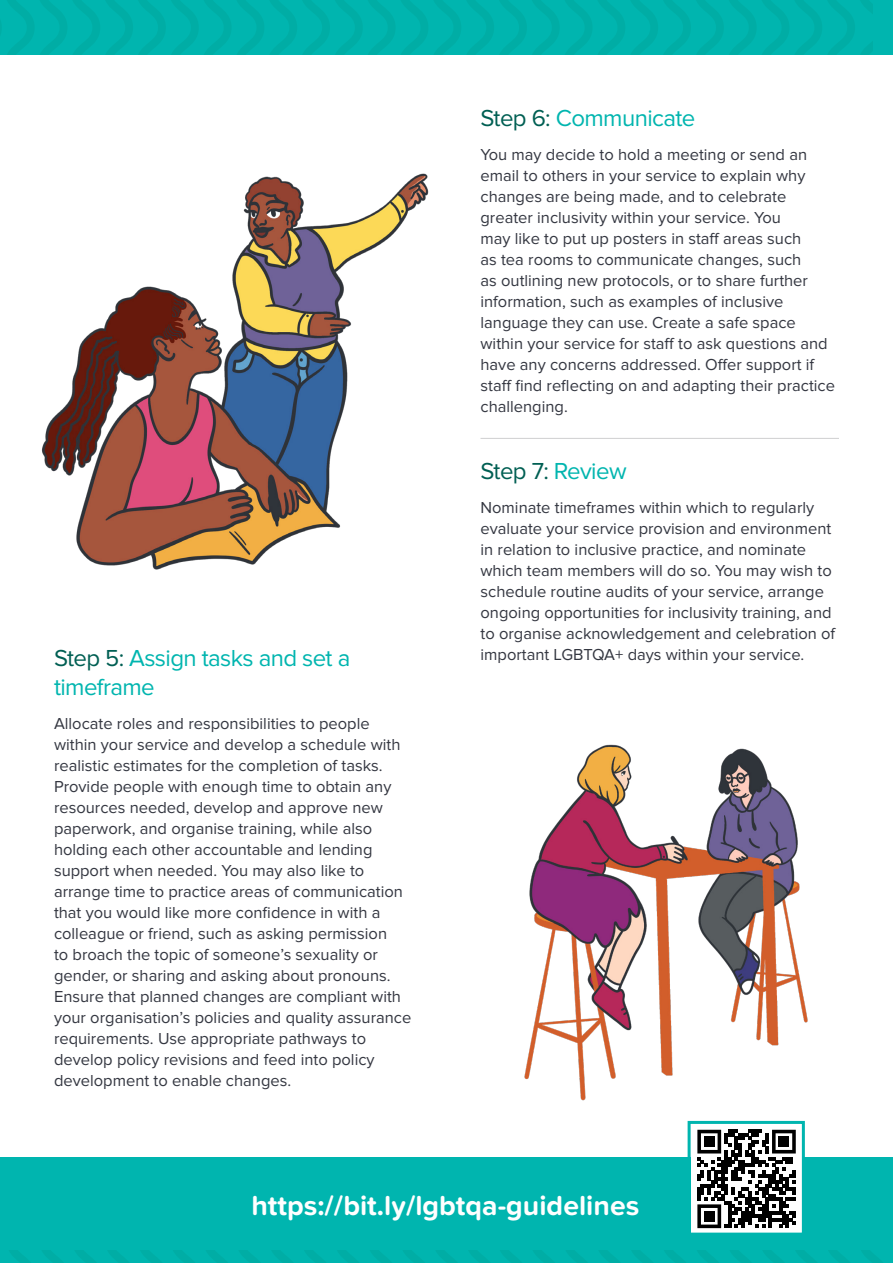
<style>
.page{position:relative;width:893px;height:1263px;background:#fff}
.page>*{position:absolute;margin:0;border:0;box-sizing:border-box;transform-origin:0 0}
.t1{font:700 28.5px "Proxima Nova Soft";color:#fff}
.t2{font:24px/28.8px "Proxima Nova";letter-spacing:-.025em;color:#00b5af}
.t3{font:24px "Proxima Nova";letter-spacing:-.025em;color:#005f53}
.t4{font:16.5px/21px "Proxima Nova";color:#343741}
.s1{color:#005f53}
.s2{color:#00b5af}
</style>
<div class="page">
<div style="left:0;top:1157px;width:893px;height:106px;background:#00b5af"></div>
<img style="left:42px;top:173px;width:387px;height:397px">
<div style="left:0;top:0;width:893px;height:54px;background:#00b5af"></div>
<hr style="left:480px;top:438px;width:359px;height:1px;background:#cfcfd0">
<img style="left:524px;top:744px;width:284px;height:413px">
<div style="left:691px;top:1123px;width:111px;height:111px;background:#fff"></div>
<svg style="left:697px;top:1130px;width:99px;height:98px"></svg>
<div style="left:704px;top:1136px;width:10px;height:11px;background:#000"></div>
<div style="left:779px;top:1136px;width:10px;height:11px;background:#000"></div>
<div style="left:704px;top:1211px;width:10px;height:10px;background:#000"></div>
<div style="left:688px;top:1121px;width:117px;height:114px;border:3px solid #00b5af"></div>
<h2 class="t2" style="left:54px;top:644px;width:298px"><span class="s1">Step 5:</span> Assign tasks and set a timeframe</h2>
<p class="t4" style="left:54px;top:713px;width:359px">Allocate roles and responsibilities to people within your service and develop a schedule with realistic estimates for the completion of tasks.<br>Provide people with enough time to obtain any resources needed, develop and approve new paperwork, and organise training, while also holding each other accountable and lending support when needed. You may also like to arrange time to practice areas of communication that you would like more confidence in with a colleague or friend, such as asking permission<br>to broach the topic of someone’s sexuality or gender, or sharing and asking about pronouns.<br>Ensure that planned changes are compliant with your organisation’s policies and quality assurance requirements. Use appropriate pathways to develop policy revisions and feed into policy development to enable changes.</p>
<h2 class="t2" style="left:480px;top:104px;width:216px"><span class="s1">Step 6:</span> Communicate</h2>
<p class="t4" style="left:480px;top:144px;width:356px">You may decide to hold a meeting or send an email to others in your service to explain why changes are being made, and to celebrate greater inclusivity within your service. You<br>may like to put up posters in staff areas such<br>as tea rooms to communicate changes, such<br>as outlining new protocols, or to share further information, such as examples of inclusive language they can use. Create a safe space within your service for staff to ask questions and have any concerns addressed. Offer support if staff find reflecting on and adapting their practice challenging.</p>
<h2 class="t3" style="left:480px;top:457px;width:148px">Step 7: <span class="s2">Review</span></h2>
<p class="t4" style="left:480px;top:497px;width:356px">Nominate timeframes within which to regularly evaluate your service provision and environment in relation to inclusive practice, and nominate which team members will do so. You may wish to schedule routine audits of your service, arrange ongoing opportunities for inclusivity training, and to organise acknowledgement and celebration of important LGBTQA+ days within your service.</p>
<h1 class="t1" style="left:251px;top:1189px;width:389px">https://bit.ly/lgbtqa-guidelines</h1>
</div>
